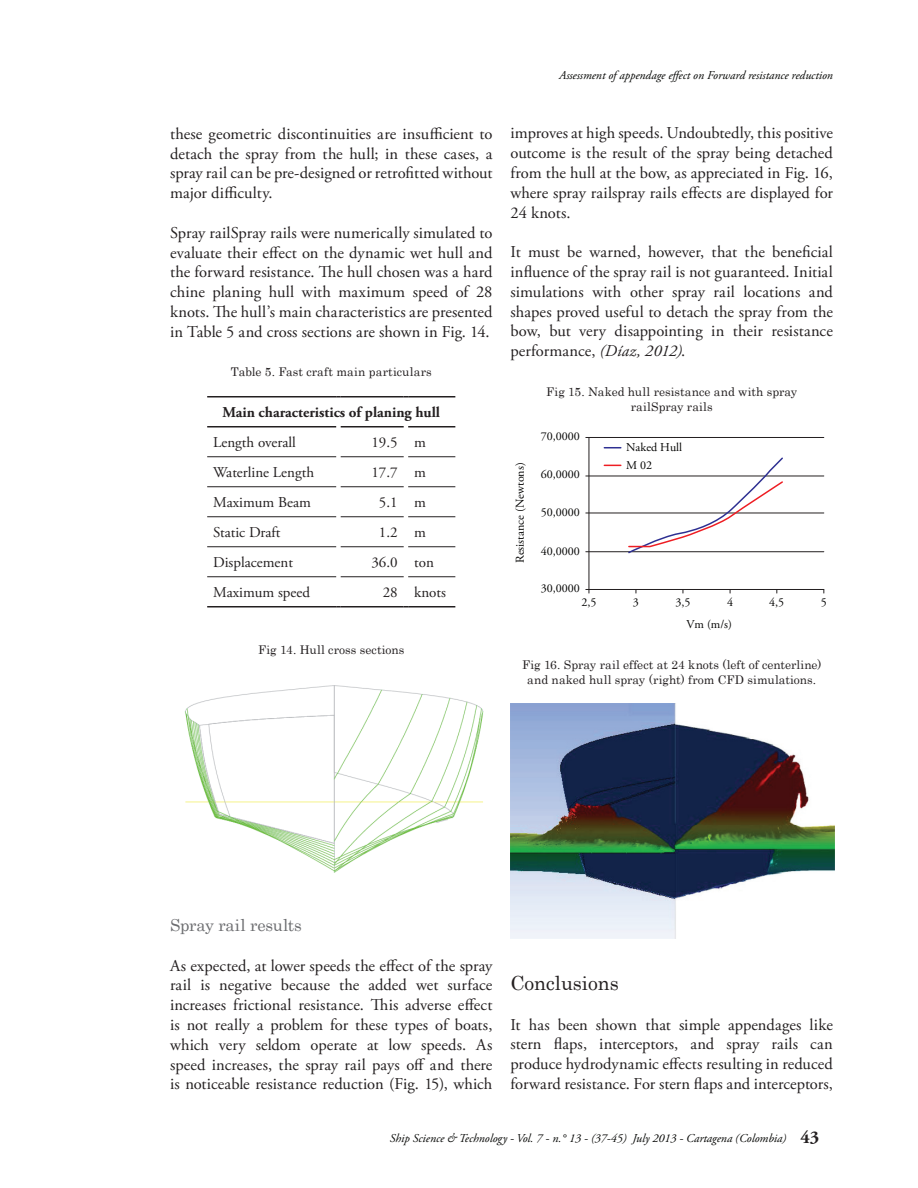
<style>
.page{position:relative;width:918px;height:1188px;background:#fff}
.page>*{position:absolute;margin:0;border:0;box-sizing:border-box;transform-origin:0 0}
.t1{font:19.5px "Century";color:#231f20}
.t2{font:700 18px "Adobe Garamond Pro";color:#231f20}
.t3{font:16.5px/19.8px "Adobe Garamond Pro";letter-spacing:.005em;color:#231f20;text-align:justify}
.t4{font:16.5px "Century";letter-spacing:-.01em;color:#6c6d70}
.t5{font:15px "Adobe Garamond Pro";color:#231f20}
.t6{font:700 15px "Adobe Garamond Pro";color:#231f20}
.t7{font:12px/15px "Century";letter-spacing:.005em;color:#231f20;text-align:center}
.t8{font:italic 12px "Adobe Garamond Pro";color:#040503}
.t9{font:12px/17.5px "Adobe Garamond Pro";color:#050504}
.s1{font-style:italic}
</style>
<div class="page">
<hr style="left:207px;top:456px;width:129px;height:1px;background:#231f20">
<hr style="left:341px;top:456px;width:63px;height:1px;background:#231f20">
<hr style="left:408px;top:456px;width:47px;height:1px;background:#231f20">
<hr style="left:207px;top:486px;width:129px;height:1px;background:#231f20">
<hr style="left:341px;top:486px;width:63px;height:1px;background:#231f20">
<hr style="left:408px;top:486px;width:47px;height:1px;background:#231f20">
<hr style="left:207px;top:516px;width:129px;height:1px;background:#231f20">
<hr style="left:341px;top:516px;width:63px;height:1px;background:#231f20">
<hr style="left:408px;top:516px;width:47px;height:1px;background:#231f20">
<hr style="left:207px;top:396px;width:129px;height:2px;background:#231f20">
<hr style="left:341px;top:396px;width:63px;height:2px;background:#231f20">
<hr style="left:408px;top:396px;width:47px;height:2px;background:#231f20">
<hr style="left:207px;top:546px;width:129px;height:1px;background:#231f20">
<hr style="left:341px;top:546px;width:63px;height:1px;background:#231f20">
<hr style="left:408px;top:546px;width:47px;height:1px;background:#231f20">
<hr style="left:207px;top:426px;width:129px;height:2px;background:#231f20">
<hr style="left:341px;top:426px;width:63px;height:2px;background:#231f20">
<hr style="left:408px;top:426px;width:47px;height:2px;background:#231f20">
<hr style="left:207px;top:576px;width:129px;height:1px;background:#231f20">
<hr style="left:341px;top:576px;width:63px;height:1px;background:#231f20">
<hr style="left:408px;top:576px;width:47px;height:1px;background:#231f20">
<hr style="left:207px;top:606px;width:129px;height:2px;background:#231f20">
<hr style="left:341px;top:606px;width:63px;height:2px;background:#231f20">
<hr style="left:408px;top:606px;width:47px;height:2px;background:#231f20">
<img style="left:185px;top:685px;width:299px;height:188px">
<hr style="left:586px;top:437px;width:238px;height:1px;background:#231f20">
<hr style="left:586px;top:476px;width:238px;height:1px;background:#231f20">
<hr style="left:586px;top:513px;width:238px;height:1px;background:#231f20">
<hr style="left:586px;top:551px;width:238px;height:1px;background:#231f20">
<hr style="left:586px;top:589px;width:238px;height:1px;background:#231f20">
<hr style="left:589px;top:437px;width:1px;height:156px;background:#231f20">
<svg style="left:627px;top:457px;width:157px;height:97px"></svg>
<svg style="left:604px;top:465px;width:17px;height:1px"></svg>
<svg style="left:604px;top:447px;width:17px;height:1px"></svg>
<img style="left:511px;top:704px;width:323px;height:234px">
<p class="t3" style="left:170px;top:124px;width:324px">these geometric discontinuities are insufficient to detach the spray from the hull; in these cases, a spray rail can be pre-designed or retrofitted without major difficulty.</p>
<p class="t3" style="left:170px;top:223px;width:324px">Spray railSpray rails were numerically simulated to evaluate their effect on the dynamic wet hull and the forward resistance. The hull chosen was a hard chine planing hull with maximum speed of 28 knots. The hull’s main characteristics are presented in Table 5 and cross sections are shown in Fig. 14.</p>
<p class="t7" style="left:231px;top:363px;width:202px">Table 5. Fast craft main particulars</p>
<p class="t6" style="left:222px;top:404px;width:219px">Main characteristics of planing hull</p>
<p class="t5" style="left:213px;top:433px;width:84px">Length overall</p>
<p class="t5" style="left:371px;top:433px;width:56px">19.5 m</p>
<p class="t5" style="left:213px;top:463px;width:102px">Waterline Length</p>
<p class="t5" style="left:371px;top:463px;width:56px">17.7 m</p>
<p class="t5" style="left:213px;top:493px;width:99px">Maximum Beam</p>
<p class="t5" style="left:379px;top:493px;width:49px">5.1 m</p>
<p class="t5" style="left:213px;top:523px;width:69px">Static Draft</p>
<p class="t5" style="left:379px;top:523px;width:49px">1.2 m</p>
<p class="t5" style="left:213px;top:553px;width:81px">Displacement</p>
<p class="t5" style="left:371px;top:553px;width:64px">36.0 ton</p>
<p class="t5" style="left:213px;top:583px;width:98px">Maximum speed</p>
<p class="t5" style="left:383px;top:583px;width:65px">28 knots</p>
<p class="t7" style="left:258px;top:641px;width:148px">Fig 14. Hull cross sections</p>
<p class="t8" style="left:559px;top:68px;width:275px">Assessment of appendage effect on Forward resistance reduction</p>
<p class="t3" style="left:511px;top:124px;width:324px">improves at high speeds. Undoubtedly, this positive outcome is the result of the spray being detached from the hull at the bow, as appreciated in Fig. 16, where spray railspray rails effects are displayed for 24 knots.</p>
<p class="t3" style="left:511px;top:243px;width:324px">It must be warned, however, that the beneficial influence of the spray rail is not guaranteed. Initial simulations with other spray rail locations and shapes proved useful to detach the spray from the bow, but very disappointing in their resistance performance, <span class="s1">(Díaz, 2012)</span>.</p>
<p class="t9" style="left:512px;top:563px;width:102px;rotate:-90deg">Resistance (Newtons)</p>
<p class="t7" style="left:546px;top:383px;width:253px">Fig 15. Naked hull resistance and with spray railSpray rails</p>
<p class="t9" style="left:541px;top:428px;width:41px">70,0000</p>
<p class="t9" style="left:541px;top:466px;width:41px">60,0000</p>
<p class="t9" style="left:541px;top:504px;width:41px">50,0000</p>
<p class="t9" style="left:541px;top:543px;width:41px">40,0000</p>
<p class="t9" style="left:541px;top:579px;width:41px">30,0000</p>
<p class="t9" style="left:626px;top:439px;width:57px">Naked Hull<br>M 02</p>
<p class="t9" style="left:581px;top:594px;width:17px">2,5</p>
<p class="t9" style="left:633px;top:594px;width:8px">3</p>
<p class="t9" style="left:675px;top:594px;width:17px">3,5</p>
<p class="t9" style="left:727px;top:594px;width:8px">4</p>
<p class="t9" style="left:769px;top:594px;width:17px">4,5</p>
<p class="t9" style="left:821px;top:594px;width:8px">5</p>
<p class="t9" style="left:686px;top:616px;width:47px">Vm (m/s)</p>
<p class="t7" style="left:522px;top:656px;width:301px">Fig 16. Spray rail effect at 24 knots (left of centerline) and naked hull spray (right) from CFD simulations.</p>
<p class="t4" style="left:170px;top:911px;width:133px">Spray rail results</p>
<p class="t3" style="left:170px;top:956px;width:324px">As expected, at lower speeds the effect of the spray rail is negative because the added wet surface increases frictional resistance. This adverse effect is not really a problem for these types of boats, which very seldom operate at low speeds. As speed increases, the spray rail pays off and there is noticeable resistance reduction (Fig. 15), which</p>
<p class="t1" style="left:510px;top:967px;width:110px">Conclusions</p>
<p class="t3" style="left:510px;top:1015px;width:324px">It has been shown that simple appendages like stern flaps, interceptors, and spray rails can produce hydrodynamic effects resulting in reduced forward resistance. For stern flaps and interceptors,</p>
<p class="t8" style="left:390px;top:1131px;width:398px">Ship Science &amp; Technology - Vol. 7 - n.° 13 - (37-45) July 2013 - Cartagena (Colombia)</p>
<p class="t2" style="left:800px;top:1127px;width:20px">43</p>
</div>
